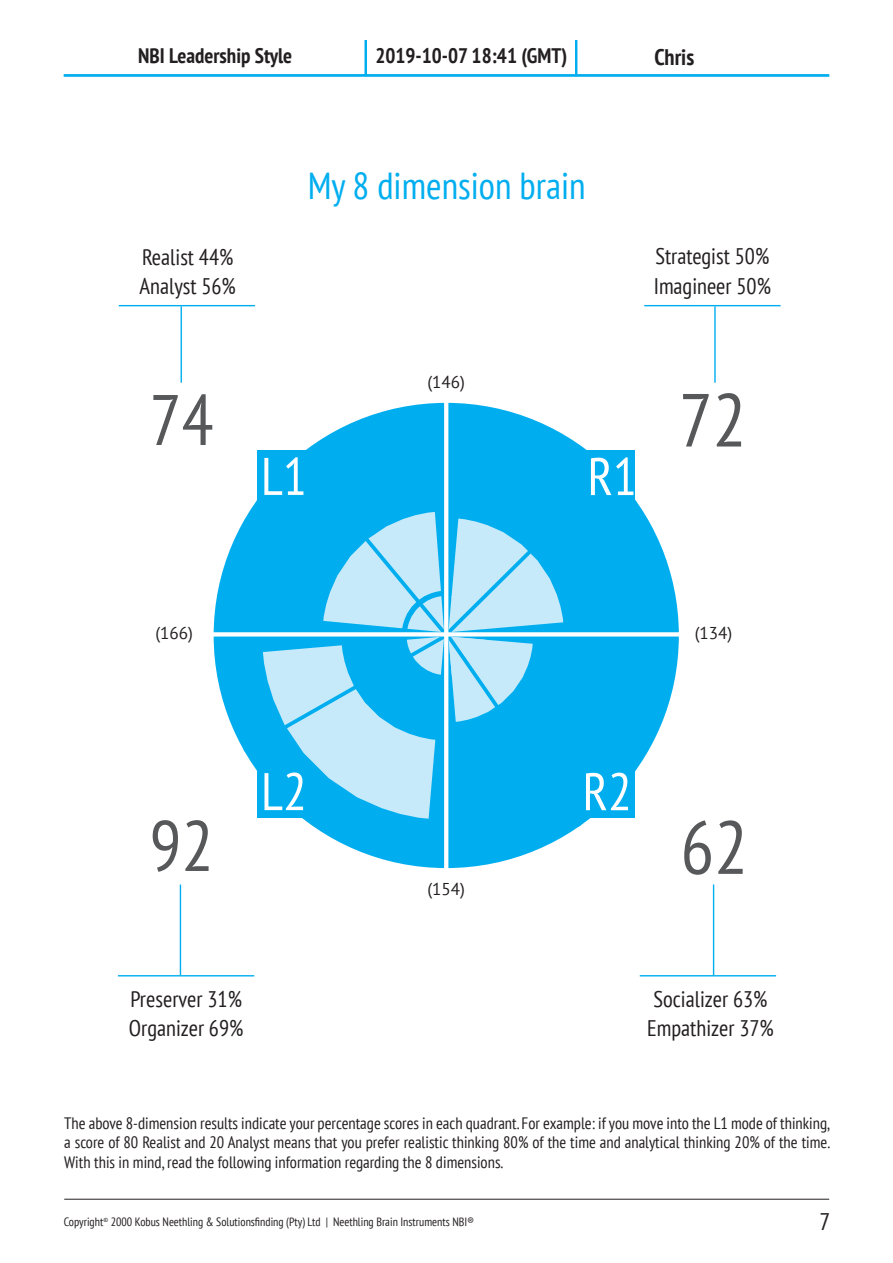
<style>
.page{position:relative;width:893px;height:1263px;background:#fff}
.page>*{position:absolute;margin:0;border:0;box-sizing:border-box;transform-origin:0 0}
.t1{font:condensed 75px "PT Sans";color:#57585a}
.t2{font:condensed 71.4px "PT Sans";color:#57585a}
.t3{font:condensed 52.8px "PT Sans";color:#fff}
.t4{font:condensed 37.5px "PT Sans";color:#00aeef}
.t5{font:condensed 24px "PT Sans";color:#231f20}
.t6{font:condensed 22.5px "PT Sans";color:#231f20}
.t7{font:700 condensed 22.5px "PT Sans";color:#231f20}
.t8{font:700 condensed 21px "PT Sans";color:#231f20}
.t9{font:17.1px "PT Sans";color:#231f20}
.t10{font:condensed 16.5px/19.8px "PT Sans";color:#231f20;text-align:justify}
.t11{font:condensed 12px "PT Sans";color:#231f20}
</style>
<div class="page">
<hr style="left:64px;top:1199px;width:765px;height:1px;background:#231f20">
<hr style="left:644px;top:305px;width:137px;height:1px;background:#00aeef">
<hr style="left:119px;top:305px;width:136px;height:1px;background:#00aeef">
<hr style="left:181px;top:306px;width:1px;height:77px;background:#00aeef">
<hr style="left:714px;top:306px;width:2px;height:77px;background:#00aeef">
<hr style="left:118px;top:975px;width:136px;height:1px;background:#00aeef">
<hr style="left:180px;top:884px;width:1px;height:91px;background:#00aeef">
<hr style="left:640px;top:975px;width:136px;height:1px;background:#00aeef">
<hr style="left:713px;top:884px;width:1px;height:91px;background:#00aeef">
<hr style="left:64px;top:74px;width:765px;height:3px;background:#00aeef">
<hr style="left:365px;top:40px;width:2px;height:35px;background:#00aeef">
<hr style="left:575px;top:40px;width:2px;height:35px;background:#00aeef">
<div style="left:257px;top:451px;width:378px;height:51px;background:#00aeef"></div>
<div style="left:257px;top:766px;width:378px;height:51px;background:#00aeef"></div>
<div style="left:214px;top:403px;width:465px;height:465px;background:#00aeef;border-radius:50%"></div>
<svg style="left:239px;top:449px;width:378px;height:382px"></svg>
<svg style="left:444px;top:403px;width:4px;height:465px;background:#f7fcfe"></svg>
<svg style="left:213px;top:632px;width:466px;height:4px;background:#eef9fd"></svg>
<p class="t8" style="left:138px;top:42px;width:156px">NBI Leadership Style</p>
<p class="t8" style="left:375px;top:42px;width:193px">2019-10-07 18:41 (GMT)</p>
<h3 class="t7" style="left:654px;top:42px;width:41px">Chris</h3>
<h3 class="t6" style="left:142px;top:243px;width:93px">Realist 44%</h3>
<h3 class="t6" style="left:140px;top:272px;width:98px">Analyst 56%</h3>
<h3 class="t4" style="left:308px;top:161px;width:279px">My 8 dimension brain</h3>
<h3 class="t6" style="left:655px;top:242px;width:115px">Strategist 50%</h3>
<h3 class="t6" style="left:654px;top:272px;width:119px">Imagineer 50%</h3>
<h2 class="t2" style="left:149px;top:374px;width:66px">74</h2>
<p class="t9" style="left:427px;top:371px;width:39px">(146)</p>
<h3 class="t3" style="left:261px;top:442px;width:47px">L1</h3>
<h3 class="t3" style="left:588px;top:443px;width:51px">R1</h3>
<h1 class="t1" style="left:679px;top:372px;width:69px">72</h1>
<p class="t9" style="left:155px;top:622px;width:39px">(166)</p>
<p class="t9" style="left:695px;top:622px;width:39px">(134)</p>
<h2 class="t2" style="left:149px;top:800px;width:66px">92</h2>
<h3 class="t3" style="left:261px;top:758px;width:47px">L2</h3>
<h3 class="t3" style="left:583px;top:758px;width:51px">R2</h3>
<p class="t9" style="left:427px;top:878px;width:39px">(154)</p>
<h1 class="t1" style="left:680px;top:799px;width:69px">62</h1>
<h3 class="t6" style="left:130px;top:984px;width:113px">Preserver 31%</h3>
<h3 class="t6" style="left:129px;top:1013px;width:116px">Organizer 69%</h3>
<h3 class="t6" style="left:654px;top:984px;width:116px">Socializer 63%</h3>
<h3 class="t6" style="left:647px;top:1013px;width:128px">Empathizer 37%</h3>
<p class="t10" style="left:64px;top:1112px;width:767px">The above 8-dimension results indicate your percentage scores in each quadrant. For example: if you move into the L1 mode of thinking, a score of 80 Realist and 20 Analyst means that you prefer realistic thinking 80% of the time and analytical thinking 20% of the time.<br>With this in mind, read the following information regarding the 8 dimensions.</p>
<p class="t11" style="left:64px;top:1214px;width:412px">Copyright<sup>©</sup> 2000 Kobus Neethling &amp; Solutionsfinding (Pty) Ltd | Neethling Brain Instruments NBI®</p>
<h3 class="t5" style="left:819px;top:1206px;width:12px">7</h3>
</div>
